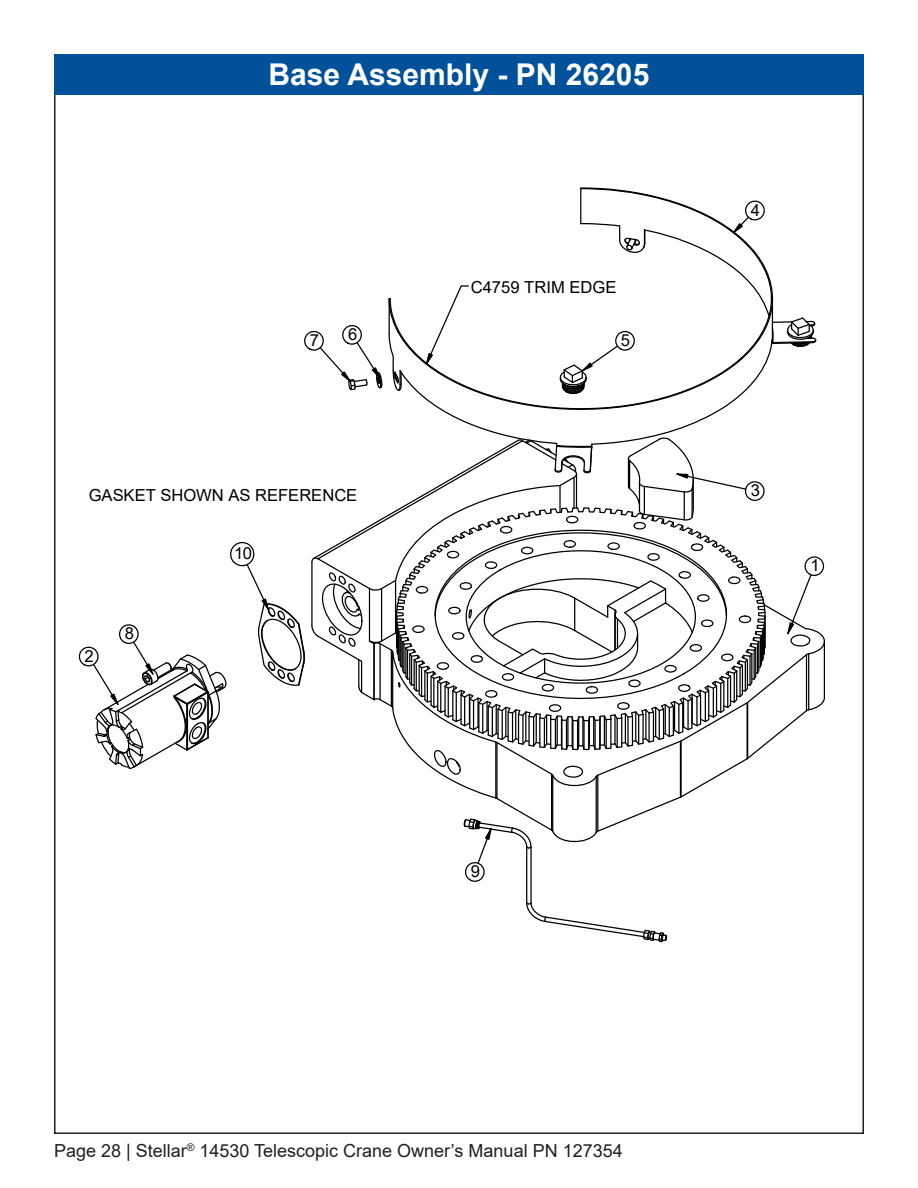
<style>
.page{position:relative;width:918px;height:1188px;background:#fff}
.page>*{position:absolute;margin:0;border:0;box-sizing:border-box;transform-origin:0 0}
.TOC_Page_Heading_White{font:700 30px "Arial";color:#fff}
.t1{font:18px "Arial";color:#231f20}
.t2{font:16.65px "Arial";color:#000}
</style>
<div class="page">
<div style="left:54px;top:54px;width:810px;height:40px;background:#01519a"></div>
<hr style="left:526px;top:847px;width:1px;height:56px;background:#000">
<hr style="left:530px;top:847px;width:2px;height:56px;background:#000">
<svg style="left:526px;top:901px;width:142px;height:42px"></svg>
<hr style="left:580px;top:189px;width:1px;height:35px;background:#000">
<svg style="left:78px;top:199px;width:748px;height:684px"></svg>
<p class="TOC_Page_Heading_White" style="left:269px;top:53px;width:382px">Base Assembly - PN 26205</p>
<p class="t2" style="left:310px;top:329px;width:11px">7</p>
<p class="t2" style="left:348px;top:323px;width:11px">6</p>
<p class="t2" style="left:89px;top:484px;width:270px">GASKET SHOWN AS REFERENCE</p>
<p class="t2" style="left:85px;top:644px;width:11px">2</p>
<p class="t2" style="left:125px;top:622px;width:11px">8</p>
<p class="t2" style="left:234px;top:542px;width:19px">10</p>
<p class="t2" style="left:471px;top:275px;width:147px">C4759 TRIM EDGE</p>
<p class="t2" style="left:621px;top:329px;width:11px">5</p>
<p class="t2" style="left:471px;top:860px;width:11px">9</p>
<p class="t2" style="left:751px;top:198px;width:11px">4</p>
<p class="t2" style="left:751px;top:479px;width:11px">3</p>
<p class="t2" style="left:810px;top:554px;width:11px">1</p>
<p class="t1" style="left:54px;top:1139px;width:570px">Page 28 | Stellar<sup>®</sup> 14530 Telescopic Crane Owner’s Manual PN 127354</p>
</div>
